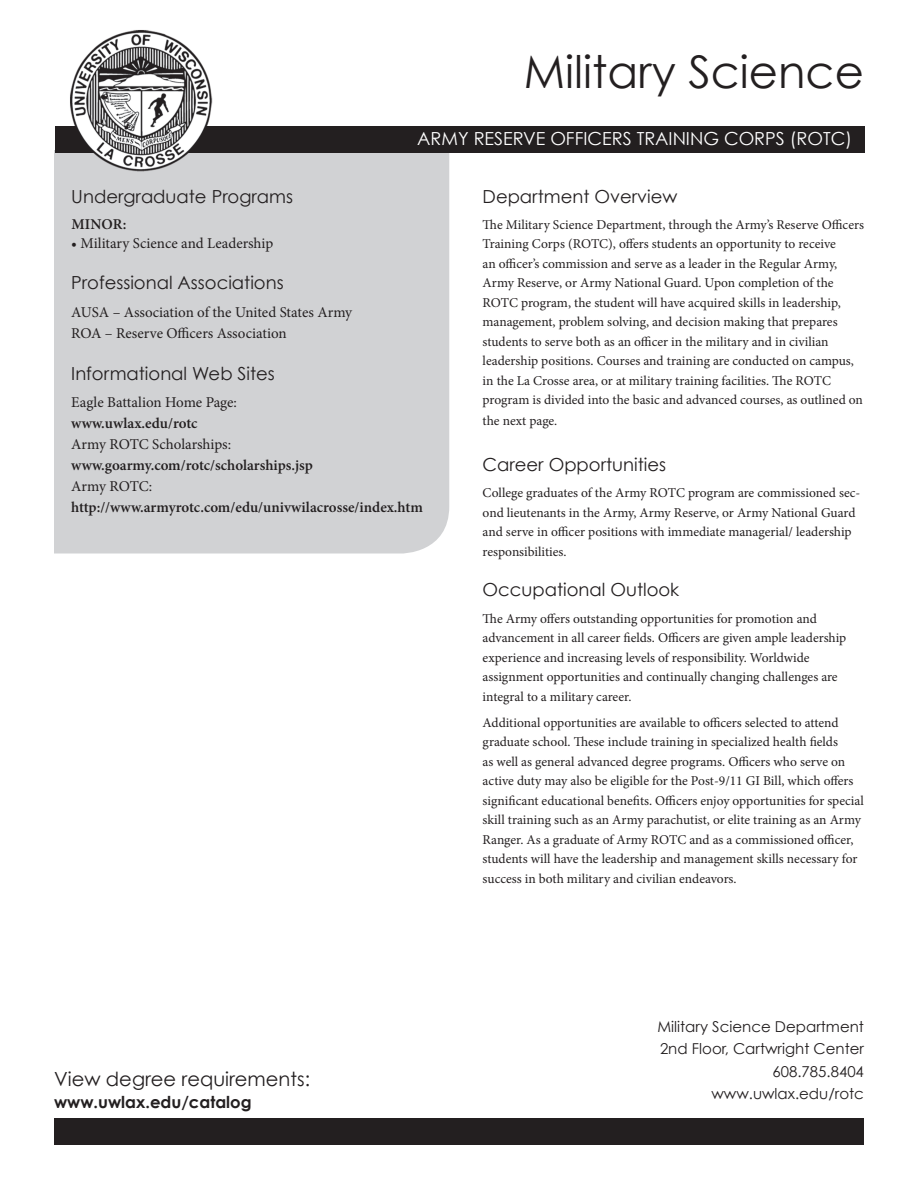
<style>
.page{position:relative;width:918px;height:1188px;background:#fff}
.page>*{position:absolute;margin:0;border:0;box-sizing:border-box;transform-origin:0 0}
.t1{font:45px "Century Gothic";color:#231f20}
.t2{font:19.5px "Century Gothic";color:#231f20}
.t3{font:18px "Century Gothic";color:#231f20}
.t4{font:18px "Century Gothic";color:#fff}
.t5{font:700 16.5px "Century Gothic";color:#231f20}
.t6{font:15px "Minion Pro";letter-spacing:-.005em;color:#231f20}
.t7{font:600 15px "Minion Pro";color:#231f20}
.t8{font:15px "Century Gothic";color:#231f20}
.t9{font:13.5px/19.5px "Minion Pro";color:#231f20}
</style>
<div class="page">
<div style="left:54px;top:150px;width:395px;height:404px;background:#d1d2d4"></div>
<div style="left:55px;top:126px;width:810px;height:27px;background:#231f20"></div>
<div style="left:54px;top:1118px;width:810px;height:27px;background:#231f20"></div>
<img style="left:66px;top:30px;width:151px;height:145px">
<p class="t1" style="left:524px;top:44px;width:342px">Military Science</p>
<p class="t4" style="left:417px;top:128px;width:436px">ARMY RESERVE OFFICERS TRAINING CORPS (ROTC)</p>
<p class="t3" style="left:71px;top:185px;width:223px">Undergraduate Programs</p>
<p class="t7" style="left:71px;top:214px;width:57px">MINOR:</p>
<p class="t6" style="left:71px;top:233px;width:204px">• Military Science and Leadership</p>
<p class="t3" style="left:71px;top:271px;width:214px">Professional Associations</p>
<p class="t6" style="left:71px;top:302px;width:282px">AUSA – Association of the United States Army</p>
<p class="t6" style="left:71px;top:323px;width:217px">ROA – Reserve Officers Association</p>
<p class="t3" style="left:71px;top:362px;width:205px">Informational Web Sites</p>
<p class="t6" style="left:71px;top:392px;width:167px">Eagle Battalion Home Page:</p>
<p class="t7" style="left:71px;top:413px;width:128px">www.uwlax.edu/rotc</p>
<p class="t6" style="left:71px;top:434px;width:161px">Army ROTC Scholarships:</p>
<p class="t7" style="left:71px;top:455px;width:243px">www.goarmy.com/rotc/scholarships.jsp</p>
<p class="t6" style="left:71px;top:476px;width:83px">Army ROTC:</p>
<p class="t7" style="left:71px;top:497px;width:353px">http://www.armyrotc.com/edu/univwilacrosse/index.htm</p>
<p class="t2" style="left:54px;top:1067px;width:258px">View degree requirements:</p>
<p class="t5" style="left:54px;top:1092px;width:199px">www.uwlax.edu/catalog</p>
<p class="t3" style="left:483px;top:185px;width:196px">Department Overview</p>
<p class="t9" style="left:483px;top:215px;width:383px">The Military Science Department, through the Army’s Reserve Officers Training Corps (ROTC), offers students an opportunity to receive<br>an officer’s commission and serve as a leader in the Regular Army, Army Reserve, or Army National Guard. Upon completion of the ROTC program, the student will have acquired skills in leadership, management, problem solving, and decision making that prepares students to serve both as an officer in the military and in civilian leadership positions. Courses and training are conducted on campus, in the La Crosse area, or at military training facilities. The ROTC program is divided into the basic and advanced courses, as outlined on</p>
<p class="t9" style="left:483px;top:411px;width:76px">the next page.</p>
<p class="t3" style="left:483px;top:454px;width:185px">Career Opportunities</p>
<p class="t9" style="left:483px;top:483px;width:379px">College graduates of the Army ROTC program are commissioned sec&shy;ond lieutenants in the Army, Army Reserve, or Army National Guard and serve in officer positions with immediate managerial/ leadership responsibilities.</p>
<p class="t3" style="left:483px;top:579px;width:198px">Occupational Outlook</p>
<p class="t9" style="left:483px;top:609px;width:365px">The Army offers outstanding opportunities for promotion and advancement in all career fields. Officers are given ample leadership experience and increasing levels of responsibility. Worldwide assignment opportunities and continually changing challenges are integral to a military career.</p>
<p class="t9" style="left:483px;top:713px;width:383px">Additional opportunities are available to officers selected to attend graduate school. These include training in specialized health fields<br>as well as general advanced degree programs. Officers who serve on active duty may also be eligible for the Post-9/11 GI Bill, which offers significant educational benefits. Officers enjoy opportunities for special skill training such as an Army parachutist, or elite training as an Army Ranger. As a graduate of Army ROTC and as a commissioned officer, students will have the leadership and management skills necessary for success in both military and civilian endeavors.</p>
<p class="t8" style="left:657px;top:1017px;width:208px">Military Science Department</p>
<p class="t8" style="left:660px;top:1040px;width:206px">2nd Floor, Cartwright Center</p>
<p class="t8" style="left:773px;top:1062px;width:93px">608.785.8404</p>
<p class="t8" style="left:712px;top:1085px;width:154px">www.uwlax.edu/rotc</p>
</div>
